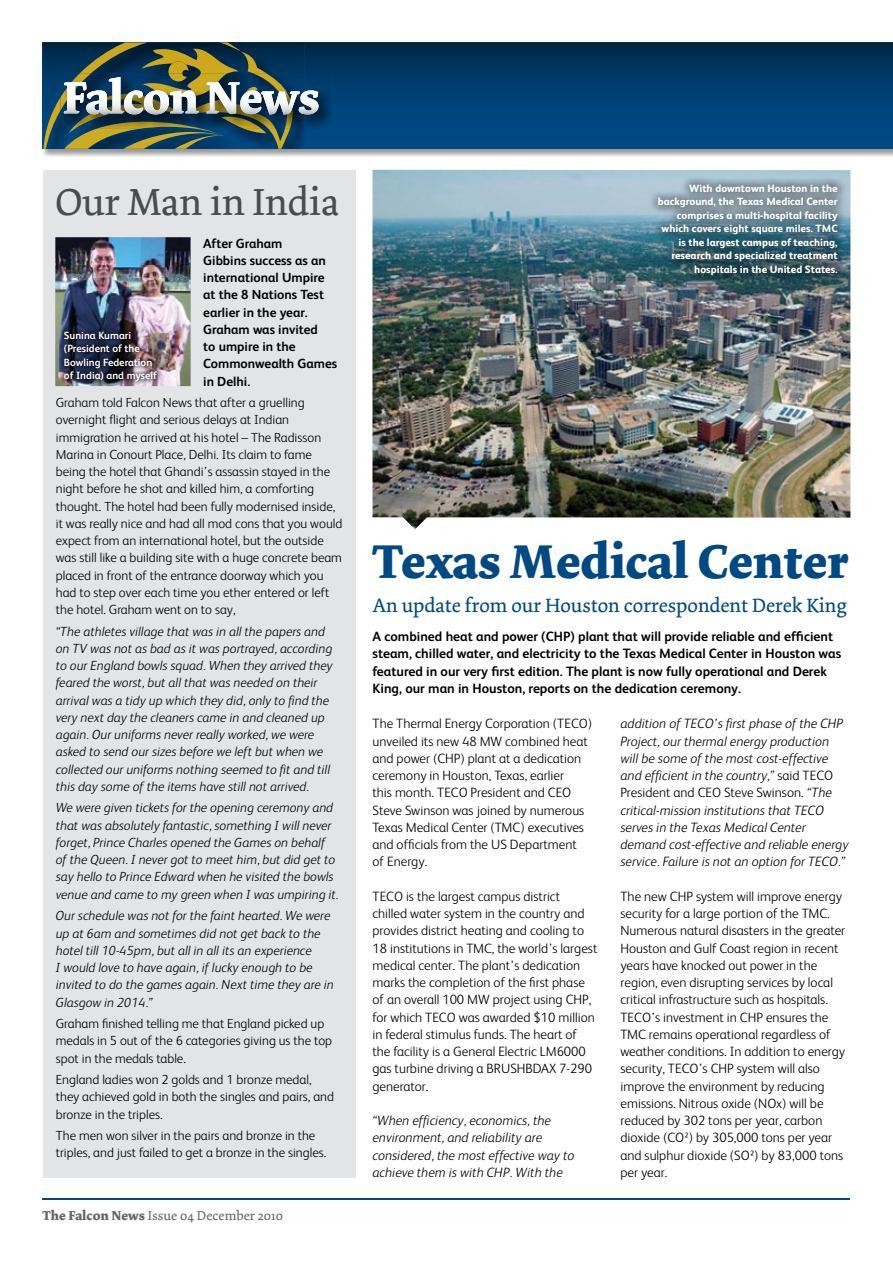
<style>
.page{position:relative;width:893px;height:1263px;background:#fff}
.page>*{position:absolute;margin:0;border:0;box-sizing:border-box;transform-origin:0 0}
.t1{font:700 49.5px "Dolly";color:#004983}
.t2{font:39.75px "Dolly";color:#4b4b4d}
.t3{font:20.25px "Dolly";color:#004983}
.t4{font:300 13.5px/17.2px "FS Albert";color:#000}
.t5{font:italic 300 13.5px/17.2px "FS Albert";color:#000}
.t6{font:700 13.5px/17.2px "FS Albert";color:#000}
.t7{font:13.5px "Dolly";letter-spacing:.005em;color:#646567}
.t8{font:italic 300 13.2px/17.2px "FS Albert";color:#000}
.t9{font:300 13.2px/17.2px "FS Albert";color:#000}
.t10{font:700 13.2px/17.2px "FS Albert";color:#000}
.t11{font:800 10.5px/13.5px "FS Albert";color:#fff;text-align:right}
.t12{font:700 10.5px/13.5px "FS Albert";color:#fff}
.s1{font-weight:700}
.s2{font-style:normal}
</style>
<div class="page">
<hr style="left:43px;top:1198px;width:807px;height:2px;background:#004983">
<img style="left:42px;top:135px;width:851px;height:22px">
<svg style="left:318px;top:43px;width:575px;height:106px;background:#003d6e"></svg>
<img style="left:318px;top:74px;width:14px;height:55px">
<svg style="left:44px;top:43px;width:274px;height:106px;background:#496160"></svg>
<div style="left:43px;top:170px;width:312px;height:1008px;background:#e3e4e5"></div>
<img style="left:55px;top:237px;width:135px;height:149px">
<img style="left:372px;top:170px;width:478px;height:359px">
<img style="left:649px;top:175px;width:197px;height:108px">
<img style="left:60px;top:327px;width:101px;height:58px">
<h2 class="t2" style="left:55px;top:178px;width:286px">Our Man in India</h2>
<p class="t10" style="left:203px;top:234px;width:136px">After Graham<br>Gibbins success as an international Umpire at the 8 Nations Test earlier in the year.<br>Graham was invited<br>to umpire in the<br>Commonwealth Games in Delhi.</p>
<p class="t9" style="left:56px;top:394px;width:288px">Graham told Falcon News that after a gruelling overnight flight and serious delays at Indian immigration he arrived at his hotel – The Radisson Marina in Conourt Place, Delhi. Its claim to fame being the hotel that Ghandi’s assassin stayed in the night before he shot and killed him, a comforting thought. The hotel had been fully modernised inside, it was really nice and had all mod cons that you would expect from an international hotel, but the outside was still like a building site with a huge concrete beam placed in front of the entrance doorway which you had to step over each time you ether entered or left the hotel. Graham went on to say,</p>
<p class="t8" style="left:56px;top:622px;width:278px">“The athletes village that was in all the papers and on TV was not as bad as it was portrayed, according to our England bowls squad. When they arrived they feared the worst, but all that was needed on their arrival was a tidy up which they did, only to find the very next day the cleaners came in and cleaned up again. Our uniforms never really worked, we were asked to send our sizes before we left but when we collected our uniforms nothing seemed to fit and till this day some of the items have still not arrived.</p>
<p class="t8" style="left:56px;top:799px;width:284px">We were given tickets for the opening ceremony and that was absolutely fantastic, something I will never forget, Prince Charles opened the Games on behalf of the Queen. I never got to meet him, but did get to say hello to Prince Edward when he visited the bowls venue and came to my green when I was umpiring it.</p>
<p class="t8" style="left:56px;top:907px;width:280px">Our schedule was not for the faint hearted. We were up at 6am and sometimes did not get back to the hotel till 10-45pm, but all in all its an experience<br>I would love to have again, if lucky enough to be invited to do the games again. Next time they are in Glasgow in 2014.”</p>
<p class="t9" style="left:56px;top:1015px;width:278px">Graham finished telling me that England picked up medals in 5 out of the 6 categories giving us the top spot in the medals table.</p>
<p class="t9" style="left:56px;top:1071px;width:280px">England ladies won 2 golds and 1 bronze medal, they achieved gold in both the singles and pairs, and bronze in the triples.</p>
<p class="t9" style="left:56px;top:1127px;width:272px">The men won silver in the pairs and bronze in the triples, and just failed to get a bronze in the singles.</p>
<p class="t12" style="left:64px;top:328px;width:94px">Sunina Kumari (President of the<br>Bowling Federation of India) and myself</p>
<p class="t7" style="left:43px;top:1208px;width:242px"><span class="s1">The Falcon News</span> Issue 04 December 2010</p>
<p class="t11" style="left:658px;top:181px;width:181px">With downtown Houston in the background, the Texas Medical Center comprises a multi-hospital facility which covers eight square miles. TMC is the largest campus of teaching, research and specialized treatment hospitals in the United States.</p>
<h1 class="t1" style="left:372px;top:530px;width:477px">Texas Medical Center</h1>
<h3 class="t3" style="left:372px;top:593px;width:476px">An update from our Houston correspondent Derek King</h3>
<p class="t6" style="left:372px;top:628px;width:470px">A combined heat and power (CHP) plant that will provide reliable and efficient steam, chilled water, and electricity to the Texas Medical Center in Houston was featured in our very first edition. The plant is now fully operational and Derek King, our man in Houston, reports on the dedication ceremony.</p>
<p class="t4" style="left:372px;top:715px;width:221px">The Thermal Energy Corporation (TECO) unveiled its new 48 MW combined heat and power (CHP) plant at a dedication ceremony in Houston, Texas, earlier<br>this month. TECO President and CEO Steve Swinson was joined by numerous Texas Medical Center (TMC) executives and officials from the US Department<br>of Energy.</p>
<p class="t4" style="left:372px;top:887px;width:226px">TECO is the largest campus district chilled water system in the country and provides district heating and cooling to 18 institutions in TMC, the world’s largest medical center. The plant’s dedication marks the completion of the first phase of an overall 100 MW project using CHP, for which TECO was awarded $10 million in federal stimulus funds. The heart of the facility is a General Electric LM6000 gas turbine driving a BRUSHBDAX 7-290 generator.</p>
<p class="t5" style="left:372px;top:1112px;width:203px">“When efficiency, economics, the environment, and reliability are considered, the most effective way to achieve them is with CHP. With the</p>
<p class="t5" style="left:620px;top:715px;width:230px">addition of TECO’s first phase of the CHP Project, our thermal energy production will be some of the most cost-effective and efficient in the country,” <span class="s2">said TECO President and CEO Steve Swinson.</span> “The critical-mission institutions that TECO serves in the Texas Medical Center demand cost-effective and reliable energy service. Failure is not an option for TECO.”</p>
<p class="t4" style="left:620px;top:887px;width:226px">The new CHP system will improve energy security for a large portion of the TMC.<br>Numerous natural disasters in the greater Houston and Gulf Coast region in recent years have knocked out power in the region, even disrupting services by local critical infrastructure such as hospitals.<br>TECO’s investment in CHP ensures the TMC remains operational regardless of weather conditions. In addition to energy security, TECO’s CHP system will also improve the environment by reducing emissions. Nitrous oxide (NOx) will be reduced by 302 tons per year, carbon dioxide (CO²) by 305,000 tons per year and sulphur dioxide (SO²) by 83,000 tons per year.</p>
</div>
